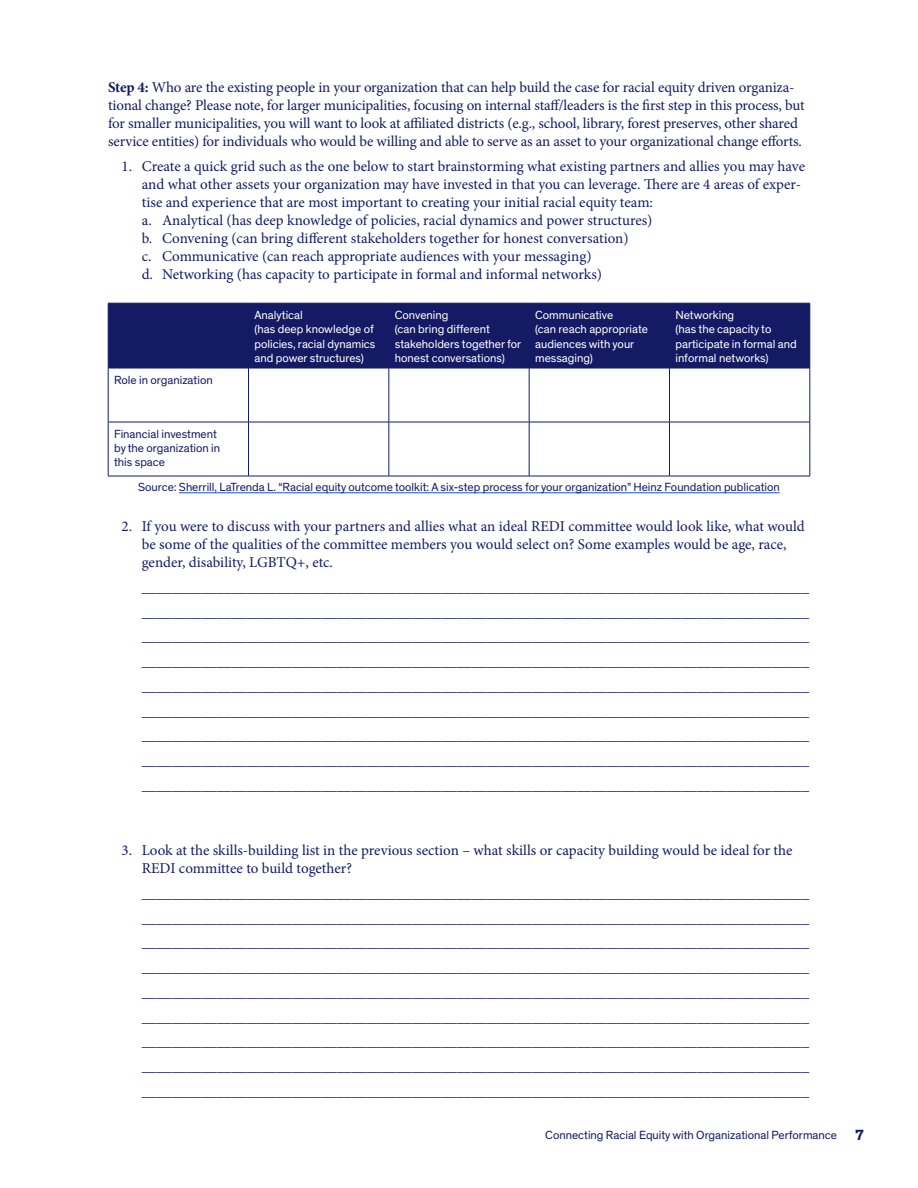
<style>
.page{position:relative;width:918px;height:1188px;background:#fff}
.page>*{position:absolute;margin:0;border:0;box-sizing:border-box;transform-origin:0 0}
.Body{font:15px/18px "Minion Pro";letter-spacing:-.01em;color:#141b64}
.Bullets{font:15px/18px "Minion Pro";color:#141b64}
.Table_Body{font:12px/14.4px "Theinhardt";color:#fff}
.Figure_Caption{font:12px "Theinhardt";color:#141b64}
.Table_Body-2{font:12px "Theinhardt";color:#141b64}
.s1{font-weight:700}
.s2{font-weight:700;font-size:15px}
</style>
<div class="page">
<hr style="left:179px;top:493px;width:601px;height:1px;background:#15c">
<div style="left:109px;top:304px;width:701px;height:64px;background:#141b64"></div>
<hr style="left:108px;top:303px;width:141px;height:1px;background:#141b64">
<hr style="left:108px;top:303px;width:1px;height:65px;background:#141b64">
<hr style="left:249px;top:303px;width:140px;height:1px;background:#141b64">
<hr style="left:248px;top:303px;width:1px;height:65px;background:#141b64">
<hr style="left:389px;top:303px;width:140px;height:1px;background:#141b64">
<hr style="left:389px;top:303px;width:1px;height:65px;background:#141b64">
<hr style="left:529px;top:303px;width:140px;height:1px;background:#141b64">
<hr style="left:529px;top:303px;width:1px;height:65px;background:#141b64">
<hr style="left:669px;top:303px;width:141px;height:1px;background:#141b64">
<hr style="left:669px;top:303px;width:1px;height:65px;background:#141b64">
<hr style="left:810px;top:303px;width:1px;height:65px;background:#141b64">
<hr style="left:108px;top:368px;width:141px;height:1px;background:#141b64">
<hr style="left:108px;top:368px;width:1px;height:54px;background:#141b64">
<hr style="left:249px;top:368px;width:140px;height:1px;background:#141b64">
<hr style="left:248px;top:368px;width:1px;height:54px;background:#141b64">
<hr style="left:389px;top:368px;width:140px;height:1px;background:#141b64">
<hr style="left:389px;top:368px;width:1px;height:54px;background:#141b64">
<hr style="left:529px;top:368px;width:140px;height:1px;background:#141b64">
<hr style="left:529px;top:368px;width:1px;height:54px;background:#141b64">
<hr style="left:669px;top:368px;width:141px;height:1px;background:#141b64">
<hr style="left:669px;top:368px;width:1px;height:54px;background:#141b64">
<hr style="left:810px;top:368px;width:1px;height:54px;background:#141b64">
<hr style="left:108px;top:422px;width:141px;height:1px;background:#141b64">
<hr style="left:108px;top:422px;width:1px;height:54px;background:#141b64">
<hr style="left:249px;top:422px;width:140px;height:1px;background:#141b64">
<hr style="left:248px;top:422px;width:1px;height:54px;background:#141b64">
<hr style="left:389px;top:422px;width:140px;height:1px;background:#141b64">
<hr style="left:389px;top:422px;width:1px;height:54px;background:#141b64">
<hr style="left:529px;top:422px;width:140px;height:1px;background:#141b64">
<hr style="left:529px;top:422px;width:1px;height:54px;background:#141b64">
<hr style="left:669px;top:422px;width:141px;height:1px;background:#141b64">
<hr style="left:669px;top:422px;width:1px;height:54px;background:#141b64">
<hr style="left:810px;top:422px;width:1px;height:54px;background:#141b64">
<hr style="left:108px;top:476px;width:141px;height:1px;background:#141b64">
<hr style="left:249px;top:476px;width:140px;height:1px;background:#141b64">
<hr style="left:389px;top:476px;width:140px;height:1px;background:#141b64">
<hr style="left:529px;top:476px;width:140px;height:1px;background:#141b64">
<hr style="left:669px;top:476px;width:141px;height:1px;background:#141b64">
<p class="Body" style="left:108px;top:78px;width:698px"><span class="s1">Step 4:</span> Who are the existing people in your organization that can help build the case for racial equity driven organiza&shy;tional change? Please note, for larger municipalities, focusing on internal staff/leaders is the first step in this process, but for smaller municipalities, you will want to look at affiliated districts (e.g., school, library, forest preserves, other shared service entities) for individuals who would be willing and able to serve as an asset to your organizational change efforts.</p>
<p class="Body" style="left:142px;top:157px;width:665px;text-indent:-20px">1. Create a quick grid such as the one below to start brainstorming what existing partners and allies you may have and what other assets your organization may have invested in that you can leverage. There are 4 areas of exper&shy;tise and experience that are most important to creating your initial racial equity team:</p>
<p class="Bullets" style="left:142px;top:211px;width:512px">a. Analytical (has deep knowledge of policies, racial dynamics and power structures)</p>
<p class="Bullets" style="left:142px;top:229px;width:488px">b. Convening (can bring different stakeholders together for honest conversation)</p>
<p class="Bullets" style="left:142px;top:247px;width:451px">c. Communicative (can reach appropriate audiences with your messaging)</p>
<p class="Bullets" style="left:142px;top:265px;width:462px">d. Networking (has capacity to participate in formal and informal networks)</p>
<p class="Table_Body" style="left:255px;top:308px;width:50px">Analytical</p>
<p class="Table_Body" style="left:255px;top:322px;width:122px">(has deep knowledge of policies, racial dynamics and power structures)</p>
<p class="Table_Body" style="left:395px;top:308px;width:55px">Convening</p>
<p class="Table_Body" style="left:395px;top:322px;width:128px">(can bring different stakeholders together for honest conversations)</p>
<p class="Table_Body" style="left:535px;top:308px;width:80px">Communicative</p>
<p class="Table_Body" style="left:535px;top:322px;width:114px">(can reach appropriate audiences with your messaging)</p>
<p class="Table_Body" style="left:675px;top:308px;width:60px">Networking</p>
<p class="Table_Body" style="left:675px;top:322px;width:123px">(has the capacity to participate in formal and informal networks)</p>
<p class="Table_Body-2" style="left:114px;top:373px;width:100px">Role in organization</p>
<p class="Table_Body-2" style="left:114px;top:427px;width:104px">Financial investment</p>
<p class="Table_Body-2" style="left:114px;top:441px;width:107px">by the organization in</p>
<p class="Table_Body-2" style="left:114px;top:455px;width:52px">this space</p>
<p class="Figure_Caption" style="left:138px;top:480px;width:643px">Source: Sherrill, LaTrenda L. “Racial equity outcome toolkit: A six-step process for your organization” Heinz Foundation publication</p>
<p class="Bullets" style="left:142px;top:517px;width:665px;text-indent:-20px">2. If you were to discuss with your partners and allies what an ideal REDI committee would look like, what would be some of the qualities of the committee members you would select on? Some examples would be age, race, gender, disability, LGBTQ+, etc.</p>
<p class="Body" style="left:142px;top:578px;width:669px">_________________________________________________________________________________________</p>
<p class="Body" style="left:142px;top:603px;width:669px">_________________________________________________________________________________________</p>
<p class="Body" style="left:142px;top:628px;width:669px">_________________________________________________________________________________________</p>
<p class="Body" style="left:142px;top:652px;width:669px">_________________________________________________________________________________________</p>
<p class="Body" style="left:142px;top:677px;width:669px">_________________________________________________________________________________________</p>
<p class="Body" style="left:142px;top:702px;width:669px">_________________________________________________________________________________________</p>
<p class="Body" style="left:142px;top:727px;width:669px">_________________________________________________________________________________________</p>
<p class="Body" style="left:142px;top:751px;width:669px">_________________________________________________________________________________________</p>
<p class="Body" style="left:142px;top:776px;width:669px">_________________________________________________________________________________________</p>
<p class="Bullets" style="left:142px;top:841px;width:652px;text-indent:-20px">3. Look at the skills-building list in the previous section – what skills or capacity building would be ideal for the<br>REDI committee to build together?</p>
<p class="Body" style="left:142px;top:884px;width:669px">_________________________________________________________________________________________</p>
<p class="Body" style="left:142px;top:909px;width:669px">_________________________________________________________________________________________</p>
<p class="Body" style="left:142px;top:934px;width:669px">_________________________________________________________________________________________</p>
<p class="Body" style="left:142px;top:958px;width:669px">_________________________________________________________________________________________</p>
<p class="Body" style="left:142px;top:983px;width:669px">_________________________________________________________________________________________</p>
<p class="Body" style="left:142px;top:1008px;width:669px">_________________________________________________________________________________________</p>
<p class="Body" style="left:142px;top:1033px;width:669px">_________________________________________________________________________________________</p>
<p class="Body" style="left:142px;top:1057px;width:669px">_________________________________________________________________________________________</p>
<p class="Body" style="left:142px;top:1082px;width:669px">_________________________________________________________________________________________</p>
<p class="Figure_Caption" style="left:545px;top:1128px;width:320px">Connecting Racial Equity with Organizational Performance <span class="s2">7</span></p>
</div>
